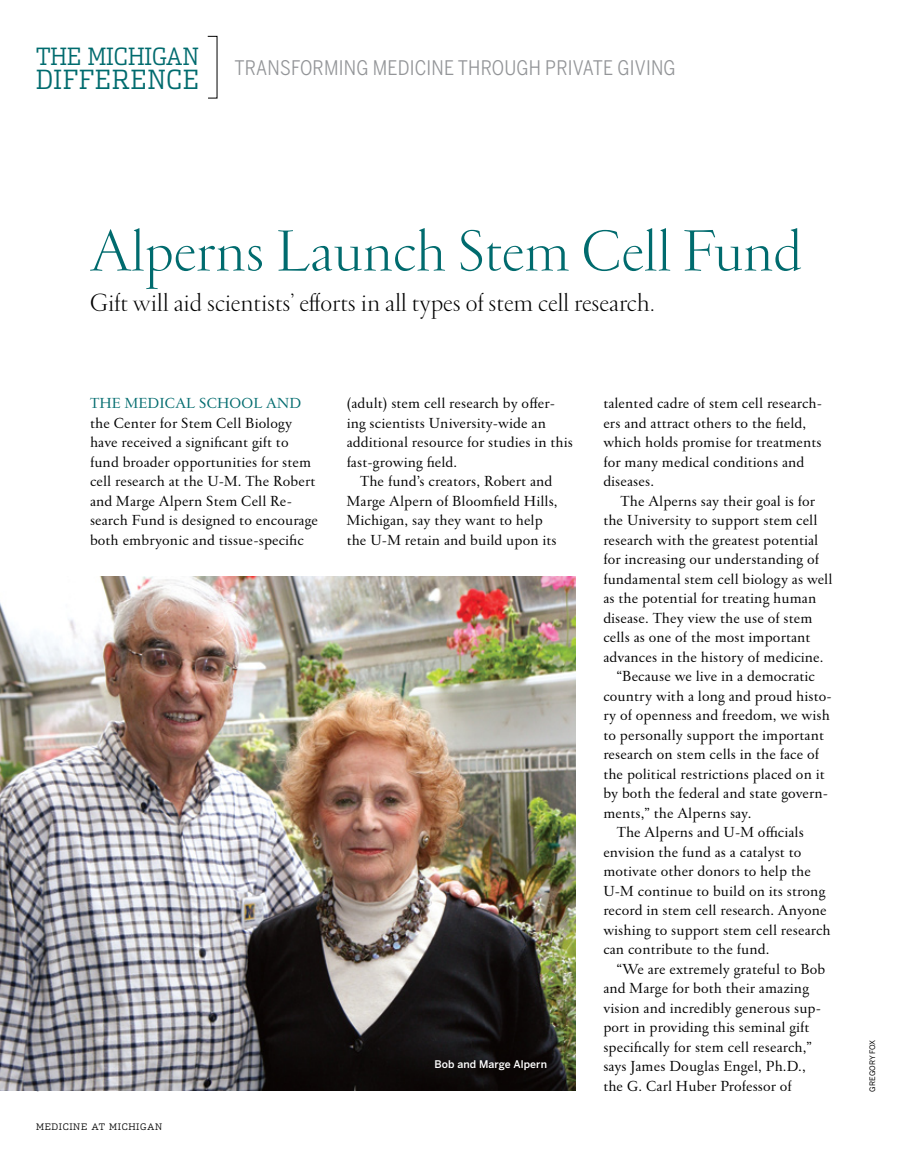
<style>
.page{position:relative;width:905px;height:1175px;background:#fff}
.page>*{position:absolute;margin:0;border:0;box-sizing:border-box;transform-origin:0 0}
.t1{font:300 63px "Garamond FB Display";color:#006b6e}
.t2{font:300 27px "Garamond FB Display";color:#000}
.t3{font:300 26.55px "Dispatch Cond";letter-spacing:.04em;color:#006b6e}
.t4{font:300 23.85px "Dispatch Cond";color:#006b6e}
.t5{font:19.95px "Benton Sans Cond";letter-spacing:.01em;color:#939598}
.t6{font:15.75px/19.5px "Garamond FB Text";letter-spacing:.01em;color:#000}
.t7{font:15.75px "Garamond FB Text";letter-spacing:.01em;color:#006b6e}
.t8{font:500 10.5px "Benton Sans";letter-spacing:.01em;color:#fff}
.t9{font:300 9px "Dispatch";letter-spacing:.07em;color:#000}
.t10{font:7.5px "Benton Sans Regluar";letter-spacing:-.02em;color:#000}
</style>
<div class="page">
<img style="left:0;top:576px;width:576px;height:514px">
<h3 class="t4" style="left:36px;top:42px;width:164px">THE MICHIGAN</h3>
<h3 class="t3" style="left:36px;top:63px;width:164px">DIFFERENCE</h3>
<p class="t5" style="left:234px;top:56px;width:443px">TRANSFORMING MEDICINE THROUGH PRIVATE GIVING</p>
<h1 class="t1" style="left:90px;top:218px;width:713px">Alperns Launch Stem Cell Fund</h1>
<h2 class="t2" style="left:90px;top:288px;width:566px">Gift will aid scientists’ efforts in all types of stem cell research.</h2>
<p class="t7" style="left:90px;top:395px;width:212px">The Medical School and</p>
<p class="t6" style="left:90px;top:414px;width:229px">the Center for Stem Cell Biology have received a significant gift to fund broader opportunities for stem cell research at the U-M. The Robert and Marge Alpern Stem Cell Re&shy;search Fund is designed to encourage both embryonic and tissue-specific</p>
<p class="t6" style="left:347px;top:394px;width:228px">(adult) stem cell research by offer&shy;ing scientists University-wide an additional resource for studies in this fast-growing field.</p>
<p class="t6" style="left:347px;top:472px;width:212px;text-indent:13px">The fund’s creators, Robert and<br>Marge Alpern of Bloomfield Hills,<br>Michigan, say they want to help the U-M retain and build upon its</p>
<p class="t9" style="left:36px;top:1121px;width:128px">MEDICINE AT MICHIGAN</p>
<p class="t8" style="left:434px;top:1058px;width:114px">Bob and Marge Alpern</p>
<p class="t6" style="left:603px;top:394px;width:220px">talented cadre of stem cell research&shy;ers and attract others to the field, which holds promise for treatments for many medical conditions and diseases.</p>
<p class="t6" style="left:620px;top:492px;width:196px">The Alperns say their goal is for</p>
<p class="t6" style="left:603px;top:511px;width:215px">the University to support stem cell</p>
<p class="t6" style="left:603px;top:531px;width:216px">research with the greatest potential</p>
<p class="t6" style="left:603px;top:550px;width:217px">for increasing our understanding of</p>
<p class="t6" style="left:603px;top:570px;width:230px">fundamental stem cell biology as well</p>
<p class="t6" style="left:603px;top:589px;width:214px">as the potential for treating human</p>
<p class="t6" style="left:603px;top:609px;width:210px">disease. They view the use of stem</p>
<p class="t6" style="left:603px;top:628px;width:209px">cells as one of the most important</p>
<p class="t6" style="left:603px;top:648px;width:222px">advances in the history of medicine.</p>
<p class="t6" style="left:617px;top:667px;width:199px">“Because we live in a democratic</p>
<p class="t6" style="left:603px;top:687px;width:230px">country with a long and proud histo-</p>
<p class="t6" style="left:603px;top:706px;width:228px">ry of openness and freedom, we wish</p>
<p class="t6" style="left:603px;top:726px;width:222px">to personally support the important</p>
<p class="t6" style="left:603px;top:745px;width:217px">research on stem cells in the face of</p>
<p class="t6" style="left:603px;top:765px;width:223px">the political restrictions placed on it</p>
<p class="t6" style="left:603px;top:784px;width:226px">by both the federal and state govern-</p>
<p class="t6" style="left:603px;top:804px;width:150px">ments,” the Alperns say.</p>
<p class="t6" style="left:617px;top:823px;width:188px">The Alperns and U-M officials</p>
<p class="t6" style="left:603px;top:843px;width:199px">envision the fund as a catalyst to</p>
<p class="t6" style="left:603px;top:862px;width:209px">motivate other donors to help the</p>
<p class="t6" style="left:603px;top:882px;width:223px">U-M continue to build on its strong</p>
<p class="t6" style="left:603px;top:901px;width:225px">record in stem cell research. Anyone</p>
<p class="t6" style="left:603px;top:921px;width:229px">wishing to support stem cell research</p>
<p class="t6" style="left:603px;top:940px;width:168px">can contribute to the fund.</p>
<p class="t6" style="left:617px;top:960px;width:210px">“We are extremely grateful to Bob</p>
<p class="t6" style="left:603px;top:979px;width:207px">and Marge for both their amazing</p>
<p class="t6" style="left:603px;top:999px;width:219px">vision and incredibly generous sup-</p>
<p class="t6" style="left:603px;top:1018px;width:208px">port in providing this seminal gift</p>
<p class="t6" style="left:603px;top:1038px;width:210px">specifically for stem cell research,”</p>
<p class="t6" style="left:603px;top:1057px;width:204px">says James Douglas Engel, Ph.D.,</p>
<p class="t6" style="left:603px;top:1077px;width:190px">the G. Carl Huber Professor of</p>
<p class="t10" style="left:868px;top:1091px;width:54px;rotate:-90deg">Gregory Fox</p>
</div>
